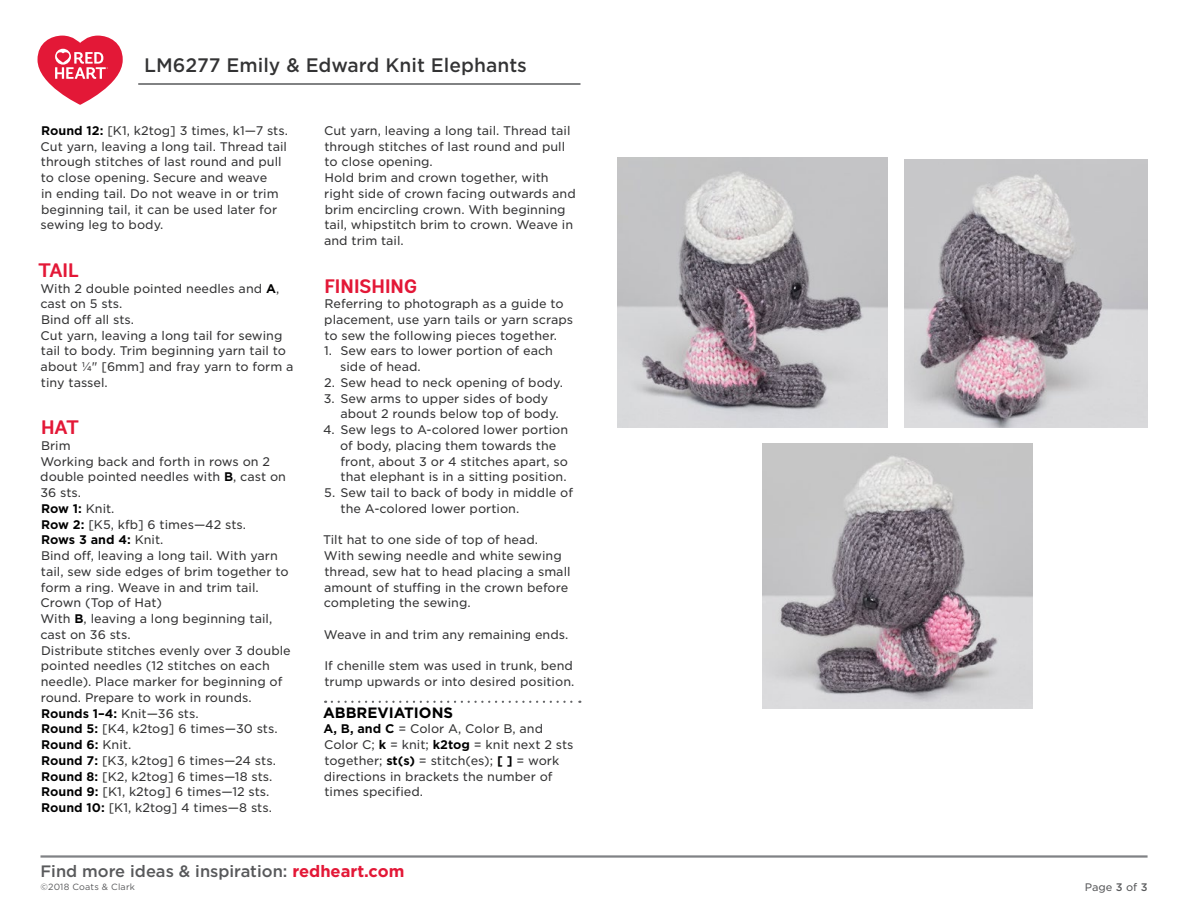
<style>
.page{position:relative;width:1188px;height:918px;background:#fff}
.page>*{position:absolute;margin:0;border:0;box-sizing:border-box;transform-origin:0 0}
.t1{font:700 19.5px "Andes Rounded";color:#e31837}
.t2{font:500 18.75px "Gotham S Sm";color:#333334}
.t3{font:500 16.5px "Gotham";color:#58595b}
.t4{font:700 15px "Gotham";color:#000}
.t5{font:12px/15.8px "Gotham S Sm";color:#333334}
.t6{font:10.5px "Gotham S Sm";color:#58595b}
.t7{font:9px "Gotham";letter-spacing:.02em;color:#58595b}
.s1{font-weight:700;color:#000}
.s2{font-weight:700;color:#e31837}
.s3{font-weight:500}
</style>
<div class="page">
<hr style="left:40px;top:855px;width:1108px;height:3px;background:#808285">
<svg style="left:332px;top:701px;width:248px;height:2px"></svg>
<hr style="left:138px;top:83px;width:442px;height:2px;background:#58595b">
<svg style="left:38px;top:36px;width:85px;height:69px"></svg>
<img style="left:618px;top:158px;width:270px;height:270px">
<img style="left:904px;top:160px;width:244px;height:268px">
<img style="left:762px;top:443px;width:270px;height:266px">
<h2 class="t2" style="left:144px;top:52px;width:384px">LM6277 Emily &amp; Edward Knit Elephants</h2>
<p class="t5" style="left:41px;top:122px;width:249px"><span class="s1">Round 12:</span> [K1, k2tog] 3 times, k1—7 sts.<br>Cut yarn, leaving a long tail. Thread tail through stitches of last round and pull to close opening. Secure and weave<br>in ending tail. Do not weave in or trim beginning tail, it can be used later for sewing leg to body.</p>
<h1 class="t1" style="left:38px;top:258px;width:42px">TAIL</h1>
<p class="t5" style="left:40px;top:280px;width:255px">With 2 double pointed needles and <span class="s1">A</span>, cast on 5 sts.<br>Bind off all sts.<br>Cut yarn, leaving a long tail for sewing tail to body. Trim beginning yarn tail to about ¼" [6mm] and fray yarn to form a tiny tassel.</p>
<h1 class="t1" style="left:41px;top:415px;width:39px">HAT</h1>
<p class="t5" style="left:40px;top:437px;width:252px">Brim<br>Working back and forth in rows on 2 double pointed needles with <span class="s1">B</span>, cast on<br>36 sts.<br><span class="s1">Row 1:</span> Knit.<br><span class="s1">Row 2:</span> [K5, kfb] 6 times—42 sts.<br><span class="s1">Rows 3 and 4:</span> Knit.<br>Bind off, leaving a long tail. With yarn tail, sew side edges of brim together to form a ring. Weave in and trim tail.<br>Crown (Top of Hat)<br>With <span class="s1">B</span>, leaving a long beginning tail, cast on 36 sts.<br>Distribute stitches evenly over 3 double pointed needles (12 stitches on each needle). Place marker for beginning of round. Prepare to work in rounds.<br><span class="s1">Rounds 1–4:</span> Knit—36 sts.<br><span class="s1">Round 5:</span> [K4, k2tog] 6 times—30 sts.<br><span class="s1">Round 6:</span> Knit.<br><span class="s1">Round 7:</span> [K3, k2tog] 6 times—24 sts.<br><span class="s1">Round 8:</span> [K2, k2tog] 6 times—18 sts.<br><span class="s1">Round 9:</span> [K1, k2tog] 6 times—12 sts.<br><span class="s1">Round 10:</span> [K1, k2tog] 4 times—8 sts.</p>
<p class="t5" style="left:324px;top:122px;width:253px">Cut yarn, leaving a long tail. Thread tail through stitches of last round and pull to close opening.<br>Hold brim and crown together, with right side of crown facing outwards and brim encircling crown. With beginning tail, whipstitch brim to crown. Weave in and trim tail.</p>
<h1 class="t1" style="left:325px;top:274px;width:94px">FINISHING</h1>
<p class="t5" style="left:324px;top:296px;width:250px">Referring to photograph as a guide to placement, use yarn tails or yarn scraps to sew the following pieces together.</p>
<p class="t5" style="left:340px;top:343px;width:214px;text-indent:-16px">1. Sew ears to lower portion of each side of head.</p>
<p class="t5" style="left:324px;top:374px;width:240px">2. Sew head to neck opening of body.</p>
<p class="t5" style="left:340px;top:390px;width:220px;text-indent:-16px">3. Sew arms to upper sides of body about 2 rounds below top of body.</p>
<p class="t5" style="left:340px;top:422px;width:230px;text-indent:-17px">4. Sew legs to A-colored lower portion of body, placing them towards the front, about 3 or 4 stitches apart, so that elephant is in a sitting position.</p>
<p class="t5" style="left:341px;top:485px;width:234px;text-indent:-16px">5. Sew tail to back of body in middle of the A-colored lower portion.</p>
<p class="t5" style="left:323px;top:532px;width:249px">Tilt hat to one side of top of head.<br>With sewing needle and white sewing thread, sew hat to head placing a small amount of stuffing in the crown before completing the sewing.</p>
<p class="t5" style="left:324px;top:626px;width:246px">Weave in and trim any remaining ends.</p>
<p class="t5" style="left:324px;top:658px;width:251px">If chenille stem was used in trunk, bend trump upwards or into desired position.</p>
<p class="t4" style="left:323px;top:702px;width:132px">ABBREVIATIONS</p>
<p class="t5" style="left:324px;top:721px;width:252px"><span class="s1">A, B, and C</span> = Color A, Color B, and<br>Color C; <span class="s1">k</span> = knit; <span class="s1">k2tog</span> = knit next 2 sts together; <span class="s1">st(s)</span> = stitch(es); <span class="s1">[ ]</span> = work directions in brackets the number of times specified.</p>
<h3 class="t3" style="left:40px;top:860px;width:365px">Find more ideas &amp; inspiration: <span class="s2">redheart.com</span></h3>
<p class="t7" style="left:40px;top:882px;width:96px">©2018 Coats &amp; Clark</p>
<p class="t6" style="left:1085px;top:880px;width:64px">Page <span class="s3">3</span> of <span class="s3">3</span></p>
</div>
